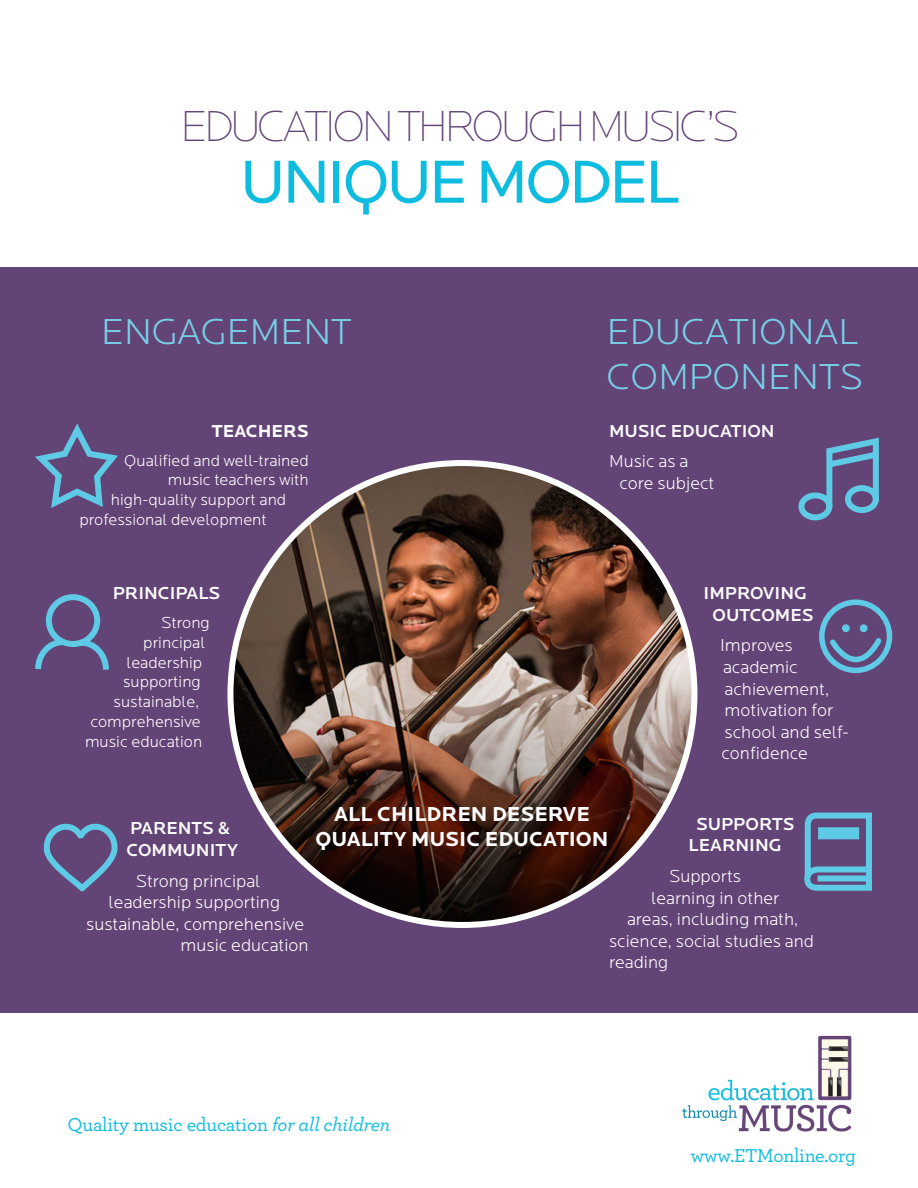
<style>
.page{position:relative;width:918px;height:1188px;background:#fff}
.page>*{position:absolute;margin:0;border:0;box-sizing:border-box;transform-origin:0 0}
.t1{font:63px "Locator";letter-spacing:-.05em;color:#0dbcde}
.t2{font:200 45px "Locator";letter-spacing:-.075em;color:#634476}
.t3{font:300 37.5px "Locator";color:#78d0e8}
.t4{font:700 21px "Locator";color:#fff}
.t5{font:500 19.5px "Archer";letter-spacing:-.01em;color:#0dbcde}
.t6{font:300 18px/21.6px "Locator";color:#fff}
.t7{font:500 18px "Locator";color:#fcfcfc}
.t8{font:700 18px "Locator";color:#fcfcfc}
.t9{font:300 16.5px/19.8px "Locator";color:#fff;text-align:right}
.s1{font-style:italic}
</style>
<div class="page">
<div style="left:1px;top:267px;width:917px;height:746px;background:#634476"></div>
<img style="left:234px;top:463px;width:460px;height:462px">
<img style="left:682px;top:1035px;width:170px;height:97px">
<svg style="left:819px;top:599px;width:73px;height:74px"></svg>
<svg style="left:798px;top:437px;width:81px;height:84px"></svg>
<svg style="left:35px;top:423px;width:83px;height:85px"></svg>
<svg style="left:43px;top:823px;width:75px;height:69px"></svg>
<svg style="left:35px;top:594px;width:74px;height:76px"></svg>
<svg style="left:804px;top:812px;width:68px;height:79px"></svg>
<div style="left:818px;top:875px;width:51px;height:6px;background:#5fcae5"></div>
<div style="left:818px;top:827px;width:41px;height:12px;border:6px solid #5fcae5"></div>
<p class="t2" style="left:180px;top:103px;width:561px">EDUCATION THROUGH MUSIC’S</p>
<p class="t1" style="left:240px;top:148px;width:441px">UNIQUE MODEL</p>
<p class="t3" style="left:101px;top:312px;width:252px">ENGAGEMENT</p>
<p class="t8" style="left:212px;top:421px;width:98px">TEACHERS</p>
<p class="t9" style="left:124px;top:451px;width:186px">Qualified and well-trained</p>
<p class="t9" style="left:168px;top:471px;width:142px">music teachers with</p>
<p class="t9" style="left:111px;top:490px;width:177px">high-quality support and</p>
<p class="t9" style="left:79px;top:510px;width:189px">professional development</p>
<p class="t7" style="left:113px;top:583px;width:109px">PRINCIPALS</p>
<p class="t9" style="left:161px;top:613px;width:50px">Strong</p>
<p class="t9" style="left:143px;top:633px;width:64px">principal</p>
<p class="t9" style="left:127px;top:653px;width:77px">leadership</p>
<p class="t9" style="left:123px;top:673px;width:79px">supporting</p>
<p class="t9" style="left:91px;top:692px;width:112px">sustainable, comprehensive</p>
<p class="t9" style="left:85px;top:732px;width:119px">music education</p>
<p class="t3" style="left:607px;top:312px;width:253px">EDUCATIONAL</p>
<p class="t3" style="left:607px;top:357px;width:258px">COMPONENTS</p>
<p class="t7" style="left:609px;top:421px;width:167px">MUSIC EDUCATION</p>
<p class="t6" style="left:609px;top:451px;width:81px">Music as a</p>
<p class="t6" style="left:620px;top:473px;width:96px">core subject</p>
<p class="t7" style="left:704px;top:583px;width:105px">IMPROVING</p>
<p class="t7" style="left:713px;top:605px;width:102px">OUTCOMES</p>
<p class="t6" style="left:720px;top:635px;width:74px">Improves</p>
<p class="t6" style="left:722px;top:657px;width:129px">academic achievement, motivation for school and self&shy;confidence</p>
<p class="t7" style="left:130px;top:818px;width:102px">PARENTS &amp;</p>
<p class="t7" style="left:127px;top:840px;width:113px">COMMUNITY</p>
<p class="t6" style="left:136px;top:870px;width:126px">Strong principal</p>
<p class="t6" style="left:109px;top:892px;width:173px">leadership supporting</p>
<p class="t6" style="left:86px;top:914px;width:219px">sustainable, comprehensive</p>
<p class="t6" style="left:181px;top:935px;width:129px">music education</p>
<p class="t4" style="left:334px;top:802px;width:257px">ALL CHILDREN DESERVE</p>
<p class="t4" style="left:315px;top:827px;width:295px">QUALITY MUSIC EDUCATION</p>
<p class="t7" style="left:696px;top:814px;width:100px">SUPPORTS</p>
<p class="t7" style="left:689px;top:835px;width:94px">LEARNING</p>
<p class="t6" style="left:669px;top:866px;width:73px">Supports</p>
<p class="t6" style="left:651px;top:887px;width:130px">learning in other</p>
<p class="t6" style="left:627px;top:909px;width:173px">areas, including math,</p>
<p class="t6" style="left:609px;top:931px;width:207px">science, social studies and</p>
<p class="t6" style="left:609px;top:952px;width:61px">reading</p>
<p class="t5" style="left:68px;top:1110px;width:325px">Quality music education <span class="s1">for all children</span></p>
<p class="t5" style="left:691px;top:1142px;width:167px">www.ETMonline.org</p>
</div>
